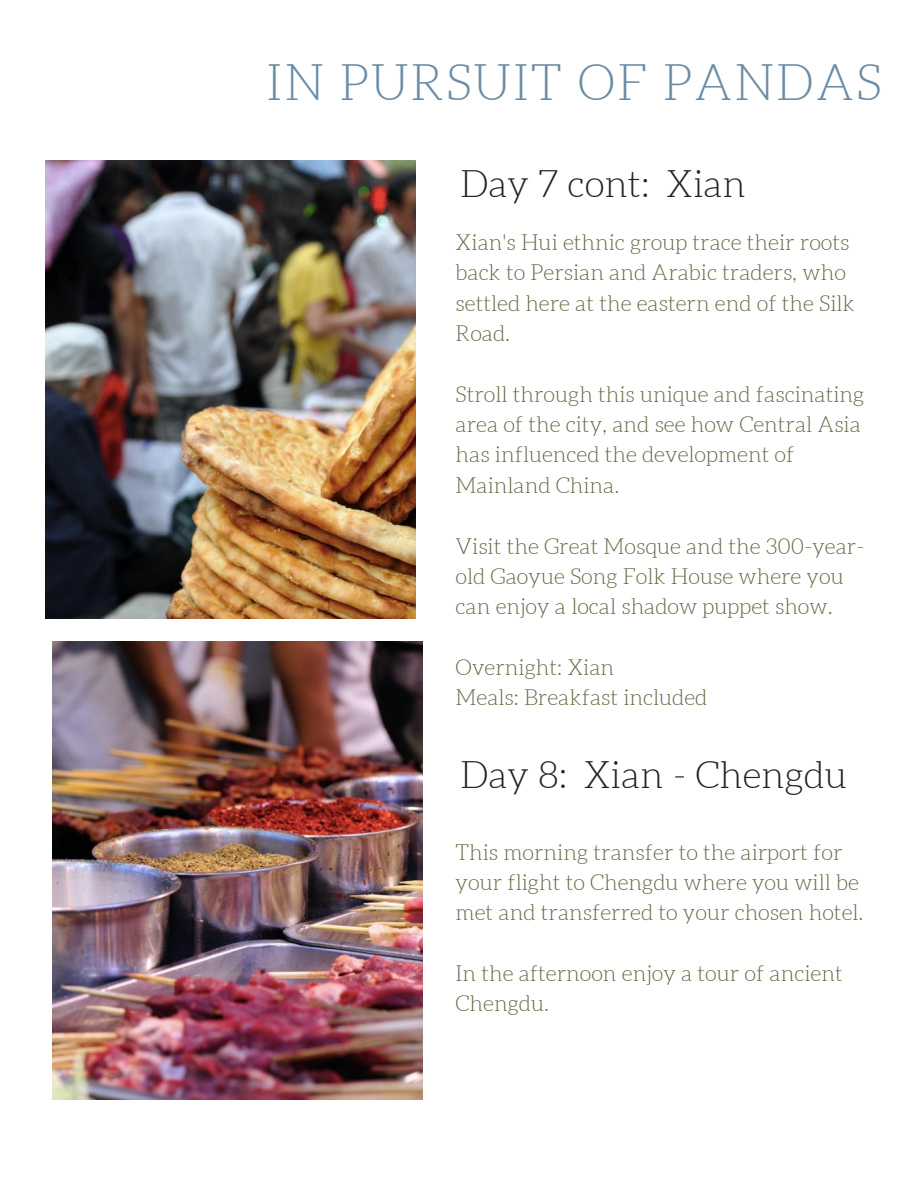
<style>
.page{position:relative;width:918px;height:1188px;background:#fff}
.page>*{position:absolute;margin:0;border:0;box-sizing:border-box;transform-origin:0 0}
.t1{font:300 49.8px "Aleo";letter-spacing:.04em;color:#6b8ca7}
.t2{font:300 37.35px "Aleo";color:#222}
.t3{font:300 21.75px/30.3px "Aleo";color:#606743}
</style>
<div class="page">
<img style="left:53px;top:641px;width:370px;height:458px">
<img style="left:45px;top:161px;width:370px;height:458px">
<h1 class="t1" style="left:267px;top:55px;width:617px">IN PURSUIT OF PANDAS</h1>
<h2 class="t2" style="left:460px;top:163px;width:287px">Day 7 cont: Xian</h2>
<p class="t3" style="left:456px;top:227px;width:401px">Xian's Hui ethnic group trace their roots back to Persian and Arabic traders, who settled here at the eastern end of the Silk<br>Road.</p>
<p class="t3" style="left:456px;top:379px;width:410px">Stroll through this unique and fascinating area of the city, and see how Central Asia has influenced the development of Mainland China.</p>
<p class="t3" style="left:456px;top:531px;width:410px">Visit the Great Mosque and the 300-year&shy;old Gaoyue Song Folk House where you can enjoy a local shadow puppet show.</p>
<p class="t3" style="left:456px;top:652px;width:253px">Overnight: Xian<br>Meals: Breakfast included</p>
<h2 class="t2" style="left:460px;top:754px;width:389px">Day 8: Xian - Chengdu</h2>
<p class="t3" style="left:456px;top:837px;width:409px">This morning transfer to the airport for your flight to Chengdu where you will be met and transferred to your chosen hotel.</p>
<p class="t3" style="left:456px;top:958px;width:389px">In the afternoon enjoy a tour of ancient<br>Chengdu.</p>
</div>
